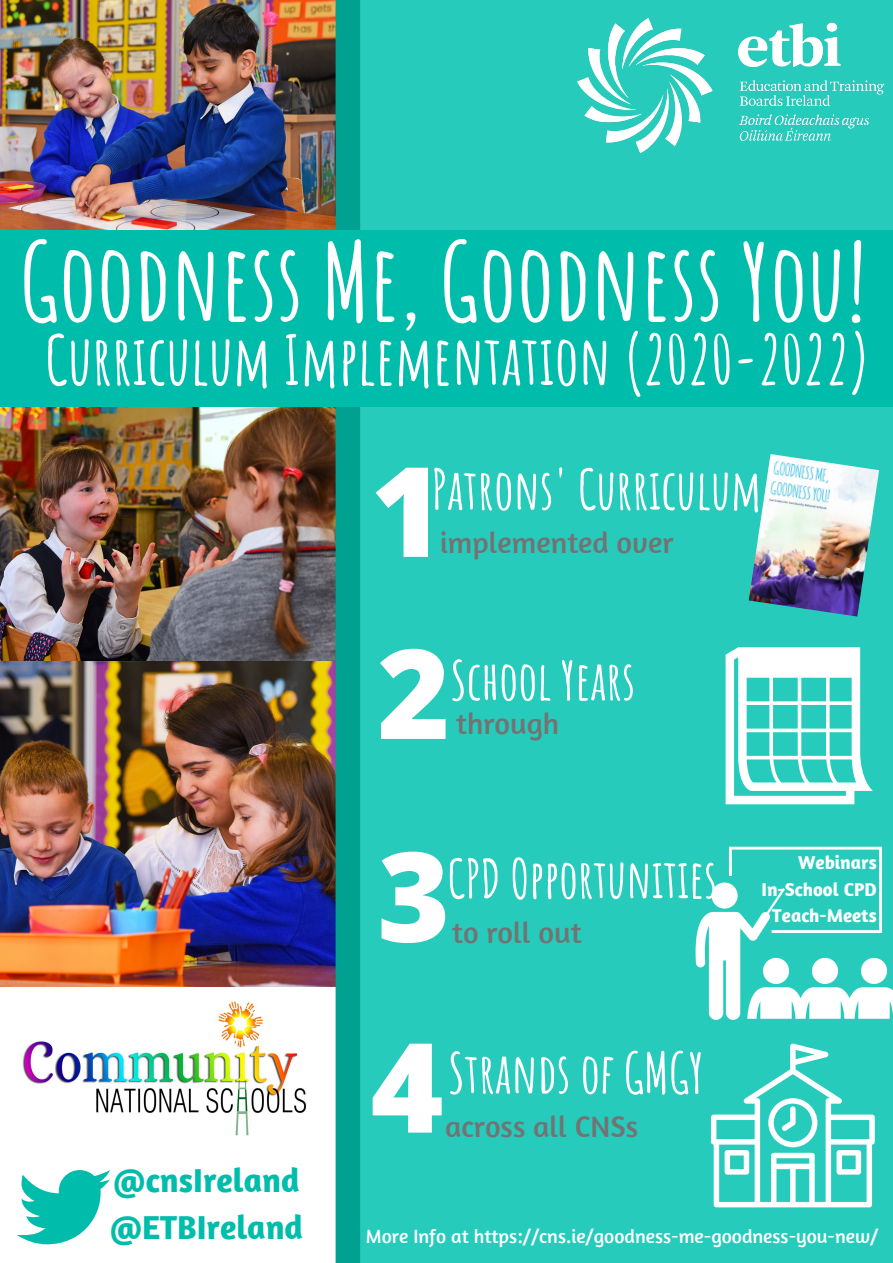
<style>
.page{position:relative;width:893px;height:1263px;background:#fff}
.page>*{position:absolute;margin:0;border:0;box-sizing:border-box;transform-origin:0 0}
.t1{font:800 124.88px "Open Sans";color:#fff}
.t2{font:800 124.57px "Open Sans";color:#fff}
.t3{font:700 105.07px "Amatic SC";color:#fff}
.t4{font:700 67.5px "Amatic SC";color:#fff}
.t5{font:700 54.9px "Amatic SC";color:#fff}
.t6{font:700 54.82px "Amatic SC";color:#fff}
.t7{font:700 53.18px "Amatic SC";color:#fff}
.t8{font:700 52.95px "Amatic SC";color:#fff}
.t9{font:700 33.97px "Amaranth";color:#00bdab}
.t10{font:30.22px "Amaranth";color:#737373}
.t11{font:19.58px "Amaranth";color:#fff}
.t12{font:700 18.98px "Amaranth";color:#fff}
</style>
<div class="page">
<img style="left:0;top:0;width:335px;height:231px">
<img style="left:0;top:407px;width:335px;height:255px">
<img style="left:2px;top:986px;width:333px;height:150px">
<img style="left:0;top:662px;width:335px;height:324px">
<div style="left:353px;top:0;width:540px;height:1263px;background:#27cbbc"></div>
<img style="left:749px;top:454px;width:130px;height:162px">
<div style="left:335px;top:0;width:25px;height:1263px;background:#00a191"></div>
<div style="left:0;top:231px;width:893px;height:176px;background:#00bdab"></div>
<svg style="left:725px;top:647px;width:148px;height:157px"></svg>
<svg style="left:711px;top:1043px;width:163px;height:164px"></svg>
<img style="left:577px;top:18px;width:308px;height:136px">
<svg style="left:17px;top:1170px;width:93px;height:74px"></svg>
<svg style="left:695px;top:847px;width:198px;height:173px"></svg>
<p class="t3" style="left:20px;top:214px;width:849px">Goodness Me, Goodness You!</p>
<p class="t4" style="left:45px;top:316px;width:826px">Curriculum Implementation (2020-2022)</p>
<p class="t1" style="left:370px;top:423px;width:75px">1</p>
<p class="t6" style="left:431px;top:454px;width:331px">Patrons' Curriculum</p>
<p class="t10" style="left:440px;top:524px;width:235px">implemented over</p>
<p class="t2" style="left:377px;top:606px;width:74px">2</p>
<p class="t7" style="left:450px;top:646px;width:186px">School Years</p>
<p class="t10" style="left:456px;top:704px;width:104px">through</p>
<p class="t2" style="left:377px;top:809px;width:74px">3</p>
<p class="t8" style="left:447px;top:844px;width:271px">CPD Opportunities</p>
<p class="t12" style="left:798px;top:851px;width:80px">Webinars</p>
<p class="t12" style="left:761px;top:877px;width:117px">In-School CPD</p>
<p class="t12" style="left:772px;top:904px;width:106px">Teach-Meets</p>
<p class="t10" style="left:452px;top:914px;width:131px">to roll out</p>
<p class="t9" style="left:113px;top:1158px;width:188px">@cnsIreland</p>
<p class="t9" style="left:110px;top:1206px;width:195px">@ETBIreland</p>
<p class="t2" style="left:370px;top:999px;width:74px">4</p>
<p class="t5" style="left:448px;top:1037px;width:257px">Strands of GMGY</p>
<p class="t10" style="left:445px;top:1107px;width:195px">across all CNSs</p>
<p class="t11" style="left:366px;top:1223px;width:514px">More Info at https://cns.ie/goodness-me-goodness-you-new/</p>
</div>
